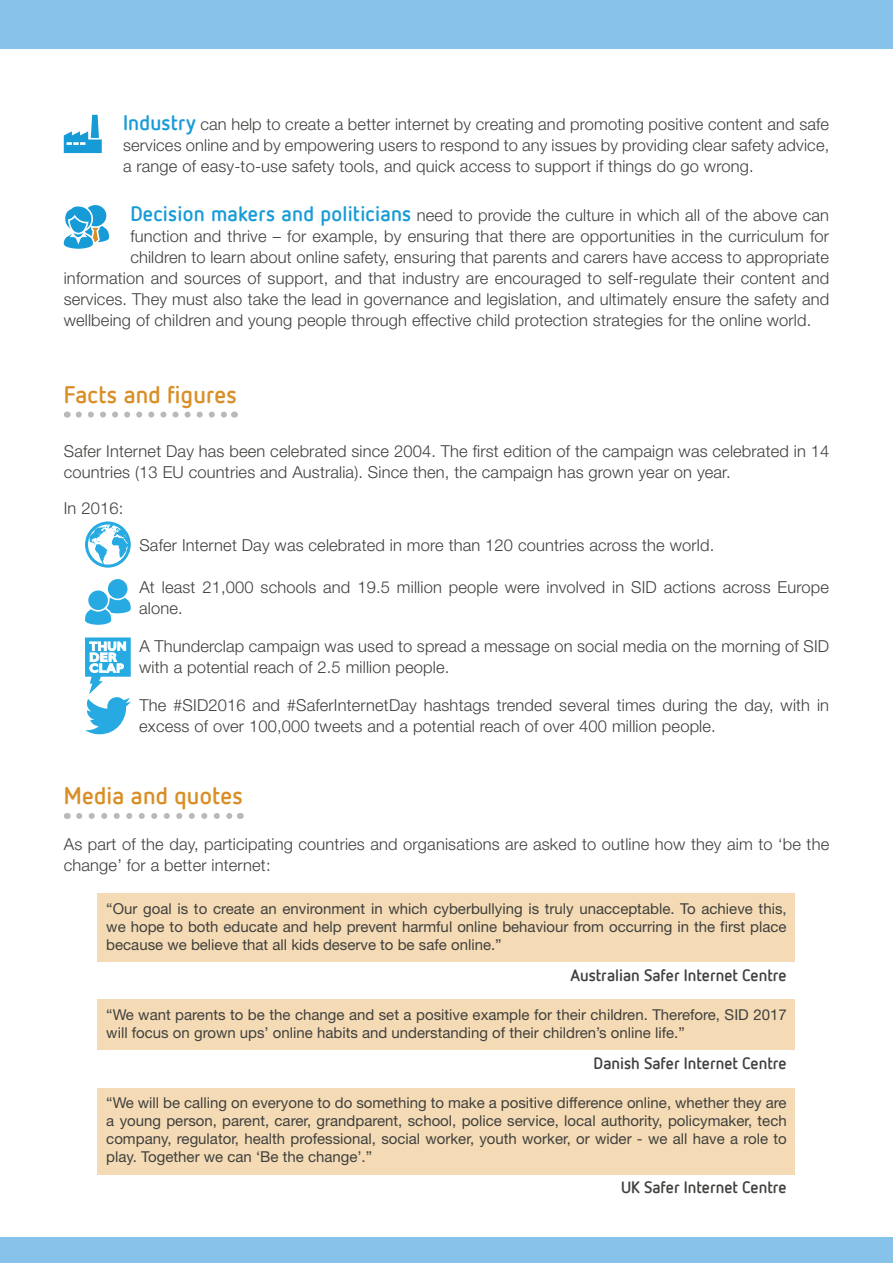
<style>
.page{position:relative;width:893px;height:1263px;background:#fff}
.page>*{position:absolute;margin:0;border:0;box-sizing:border-box;transform-origin:0 0}
.t1{font:700 24px "Netto OT";letter-spacing:.01em;color:#d98f27}
.t2{font:300 16.5px/21px "Helvetica Neue";letter-spacing:.01em;color:#40403e}
.t3{font:700 16.5px "Netto OT";color:#40403e}
.t4{font:15px/18px "Helvetica Neue";color:#40403e;text-align:justify}
.s1{font-family:"Netto OT";font-weight:700;font-size:21px;color:#179bd7}
</style>
<div class="page">
<svg style="left:79px;top:412px;width:148px;height:6px"></svg>
<svg style="left:79px;top:813px;width:154px;height:6px"></svg>
<div style="left:98px;top:894px;width:697px;height:68px;background:#f4dbb5"></div>
<div style="left:98px;top:1000px;width:697px;height:50px;background:#f4dbb5"></div>
<div style="left:98px;top:1088px;width:697px;height:86px;background:#f4dbb5"></div>
<svg style="left:85px;top:521px;width:46px;height:47px"></svg>
<div style="left:108px;top:579px;width:19px;height:20px;background:#27aae1;border-radius:50%"></div>
<svg style="left:85px;top:598px;width:46px;height:27px"></svg>
<div style="left:88px;top:590px;width:20px;height:20px;background:#27aae1;border-radius:50%"></div>
<svg style="left:85px;top:637px;width:46px;height:97px"></svg>
<div style="left:0;top:0;width:893px;height:48px;background:#87c2ea"></div>
<div style="left:0;top:1237px;width:893px;height:26px;background:#87c2ea"></div>
<svg style="left:64px;top:115px;width:38px;height:38px"></svg>
<svg style="left:64px;top:205px;width:45px;height:44px"></svg>
<p class="t2" style="left:123px;top:113px;width:708px;text-align:justify"><span class="s1">Industry</span> can help to create a better internet by creating and promoting positive content and safe services online and by empowering users to respond to any issues by providing clear safety advice, a range of easy-to-use safety tools, and quick access to support if things do go wrong.</p>
<p class="t2" style="left:130px;top:205px;width:700px"><span class="s1">Decision makers and politicians</span> need to provide the culture in which all of the above can</p>
<p class="t2" style="left:130px;top:226px;width:700px">function and thrive – for example, by ensuring that there are opportunities in the curriculum for</p>
<p class="t2" style="left:130px;top:247px;width:700px">children to learn about online safety, ensuring that parents and carers have access to appropriate</p>
<p class="t2" style="left:64px;top:268px;width:767px">information and sources of support, and that industry are encouraged to self-regulate their content and</p>
<p class="t2" style="left:64px;top:289px;width:767px">services. They must also take the lead in governance and legislation, and ultimately ensure the safety and</p>
<p class="t2" style="left:64px;top:310px;width:749px">wellbeing of children and young people through effective child protection strategies for the online world.</p>
<h1 class="t1" style="left:64px;top:381px;width:175px">Facts and figures</h1>
<p class="t2" style="left:64px;top:440px;width:767px">Safer Internet Day has been celebrated since 2004. The first edition of the campaign was celebrated in 14 countries (13 EU countries and Australia). Since then, the campaign has grown year on year.</p>
<p class="t2" style="left:64px;top:497px;width:61px">In 2016:</p>
<p class="t2" style="left:139px;top:534px;width:576px">Safer Internet Day was celebrated in more than 120 countries across the world.</p>
<p class="t2" style="left:139px;top:576px;width:691px">At least 21,000 schools and 19.5 million people were involved in SID actions across Europe alone.</p>
<p class="t2" style="left:139px;top:635px;width:691px">A Thunderclap campaign was used to spread a message on social media on the morning of SID with a potential reach of 2.5 million people.</p>
<p class="t2" style="left:139px;top:694px;width:691px">The #SID2016 and #SaferInternetDay hashtags trended several times during the day, with in excess of over 100,000 tweets and a potential reach of over 400 million people.</p>
<h1 class="t1" style="left:64px;top:782px;width:181px">Media and quotes</h1>
<p class="t2" style="left:64px;top:834px;width:767px">As part of the day, participating countries and organisations are asked to outline how they aim to ‘be the change’ for a better internet:</p>
<p class="t4" style="left:106px;top:900px;width:682px">“Our goal is to create an environment in which cyberbullying is truly unacceptable. To achieve this, we hope to both educate and help prevent harmful online behaviour from occurring in the first place because we believe that all kids deserve to be safe online.”</p>
<p class="t3" style="left:570px;top:966px;width:218px">Australian Safer Internet Centre</p>
<p class="t4" style="left:106px;top:1006px;width:682px">“We want parents to be the change and set a positive example for their children. Therefore, SID 2017 will focus on grown ups’ online habits and understanding of their children’s online life.”</p>
<p class="t3" style="left:594px;top:1054px;width:195px">Danish Safer Internet Centre</p>
<p class="t4" style="left:106px;top:1094px;width:682px">“We will be calling on everyone to do something to make a positive difference online, whether they are a young person, parent, carer, grandparent, school, police service, local authority, policymaker, tech company, regulator, health professional, social worker, youth worker, or wider - we all have a role to play. Together we can ‘Be the change’.”</p>
<p class="t3" style="left:621px;top:1178px;width:167px">UK Safer Internet Centre</p>
</div>
